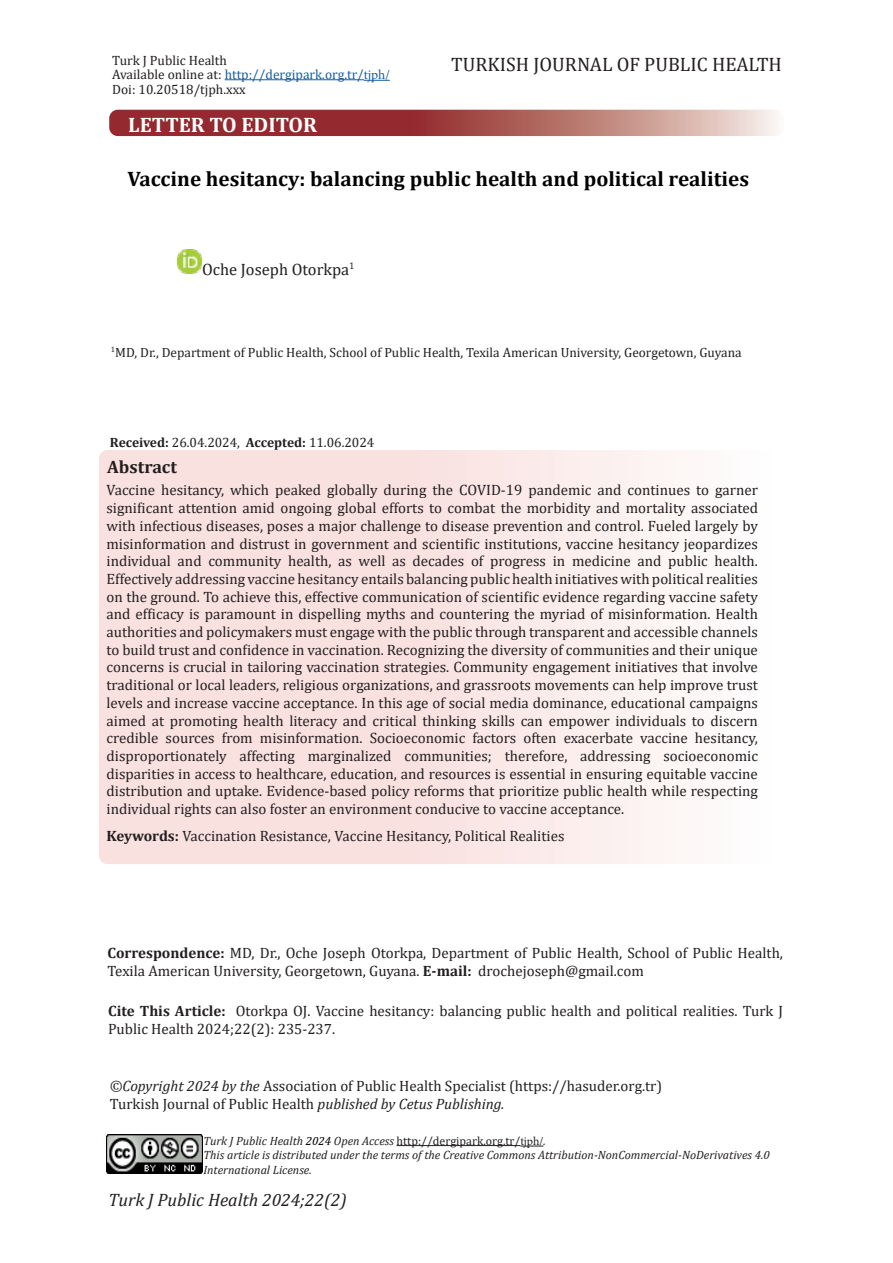
<style>
.page{position:relative;width:893px;height:1263px;background:#fff}
.page>*{position:absolute;margin:0;border:0;box-sizing:border-box;transform-origin:0 0}
.makale_başlığı{font:700 21px "Cambria";color:#000}
.t1{font:700 21px "Cambria";color:#fff}
.t2{font:19.5px "Cambria";color:#231f20}
.t3{font:italic 18px "Cambria";color:#231f20}
.Öz_Abstrack{font:700 18px "Cambria";color:#231f20}
.t4{font:16.5px "Cambria";color:#231f20}
.Öz_Abstrack_Metni{font:15px/17.7px "Cambria";color:#231f20}
.Sorumlu_Yazar{font:15px/18px "Cambria";color:#231f20}
.Nasıl_Atıf_Yapılmalı{font:15px/18px "Cambria";color:#231f20}
.Geliş_Kabul_Tarihi{font:13.5px/15.1px "Cambria";color:#231f20}
.Yazar_Bilgileri{font:13.35px "Cambria";color:#231f20}
.t5{font:italic 12px/14.4px "Cambria";color:#231f20}
.s1{color:#175d9e}
.s2{font-family:"Minion Pro";color:#175d9e}
.s3{font-weight:700}
.s4{font-size:14.85px}
.s5{font-style:italic}
.s6{color:#000}
.s7{font-style:normal}
.s8{font-family:"Minion Pro";font-style:normal}
</style>
<div class="page">
<svg style="left:109px;top:110px;width:675px;height:26px;background:#ad5d5c"></svg>
<hr style="left:225px;top:79px;width:139px;height:1px;background:#175d9e">
<svg style="left:364px;top:80px;width:26px;height:1px"></svg>
<hr style="left:397px;top:1145px;width:123px;height:1px;background:#231f20">
<svg style="left:520px;top:1146px;width:23px;height:1px"></svg>
<img style="left:106px;top:1135px;width:96px;height:38px">
<div style="left:99px;top:450px;width:675px;height:414px;background:linear-gradient(to right,#f8dad7,#fdf8f8);border-radius:9px"></div>
<img style="left:177px;top:249px;width:24px;height:24px">
<p class="Geliş_Kabul_Tarihi" style="left:112px;top:53px;width:116px">Turk J Public Health</p>
<p class="Geliş_Kabul_Tarihi" style="left:112px;top:67px;width:279px">Available online at: <span class="s1">http://dergipark.org.tr/</span><span class="s2">tjph/<br></span>Doi: 10.20518/tjph.xxx</p>
<p class="t1" style="left:128px;top:110px;width:190px">LETTER TO EDITOR</p>
<h2 class="t2" style="left:451px;top:53px;width:332px">TURKISH JOURNAL OF PUBLIC HEALTH</h2>
<p class="makale_başlığı" style="left:127px;top:164px;width:623px">Vaccine hesitancy: balancing public health and political realities</p>
<p class="t4" style="left:202px;top:259px;width:154px">Oche Joseph Otorkpa<sup>1</sup></p>
<p class="Yazar_Bilgileri" style="left:111px;top:344px;width:632px"><sup>1</sup>MD, Dr., Department of Public Health, School of Public Health, Texila American University, Georgetown, Guyana</p>
<p class="Geliş_Kabul_Tarihi" style="left:110px;top:435px;width:266px"><span class="s3">Received:</span> 26.04.2024, <span class="s3">Accepted:</span> 11.06.2024</p>
<p class="Öz_Abstrack" style="left:107px;top:454px;width:71px">Abstract</p>
<p class="Öz_Abstrack_Metni" style="left:106px;top:481px;width:653px;text-align:justify">Vaccine hesitancy, which peaked globally during the COVID-19 pandemic and continues to garner significant attention amid ongoing global efforts to combat the morbidity and mortality associated with infectious diseases, poses a major challenge to disease prevention and control. Fueled largely by misinformation and distrust in government and scientific institutions, vaccine hesitancy jeopardizes individual and community health, as well as decades of progress in medicine and public health.<br>Effectively addressing vaccine hesitancy entails balancing public health initiatives with political realities on the ground. To achieve this, effective communication of scientific evidence regarding vaccine safety and efficacy is paramount in dispelling myths and countering the myriad of misinformation. Health authorities and policymakers must engage with the public through transparent and accessible channels to build trust and confidence in vaccination. Recognizing the diversity of communities and their unique concerns is crucial in tailoring vaccination strategies. Community engagement initiatives that involve traditional or local leaders, religious organizations, and grassroots movements can help improve trust levels and increase vaccine acceptance. In this age of social media dominance, educational campaigns aimed at promoting health literacy and critical thinking skills can empower individuals to discern credible sources from misinformation. Socioeconomic factors often exacerbate vaccine hesitancy, disproportionately affecting marginalized communities; therefore, addressing socioeconomic disparities in access to healthcare, education, and resources is essential in ensuring equitable vaccine distribution and uptake. Evidence-based policy reforms that prioritize public health while respecting individual rights can also foster an environment conducive to vaccine acceptance.</p>
<p class="Öz_Abstrack_Metni" style="left:106px;top:827px;width:459px"><span class="s3">Keywords:</span> Vaccination Resistance, Vaccine Hesitancy, Political Realities</p>
<p class="Sorumlu_Yazar" style="left:108px;top:944px;width:677px"><span class="s3">Correspondence:</span> MD, Dr., Oche Joseph Otorkpa, Department of Public Health, School of Public Health,<br>Texila American University, Georgetown, Guyana. <span class="s3">E-mail:</span> drochejoseph@gmail.com</p>
<p class="Nasıl_Atıf_Yapılmalı" style="left:108px;top:1002px;width:676px"><span class="s3">Cite This Article:</span> Otorkpa OJ. Vaccine hesitancy: balancing public health and political realities. Turk J<br>Public Health 2024;22(2): <span class="s4">235-237</span>.</p>
<p class="Öz_Abstrack_Metni" style="left:110px;top:1076px;width:554px"><span class="s5">©Copyright 2024 by the</span> Association of Public Health Specialist (https://hasuder.org.tr)<br>Turkish Journal of Public Health <span class="s5">published by Cetus Publishing.</span></p>
<p class="t5" style="left:203px;top:1133px;width:568px">Turk J Public Health <span class="s6">2024</span> Open Access <span class="s7">http://dergipark.org.tr/</span><span class="s8">tjph/</span>.<br>This article is distributed under the terms of the Creative Commons Attribution-NonCommercial-NoDerivatives 4.0<br>International License.</p>
<p class="t3" style="left:109px;top:1187px;width:240px">Turk J Public Health 2024;22(2)</p>
</div>
